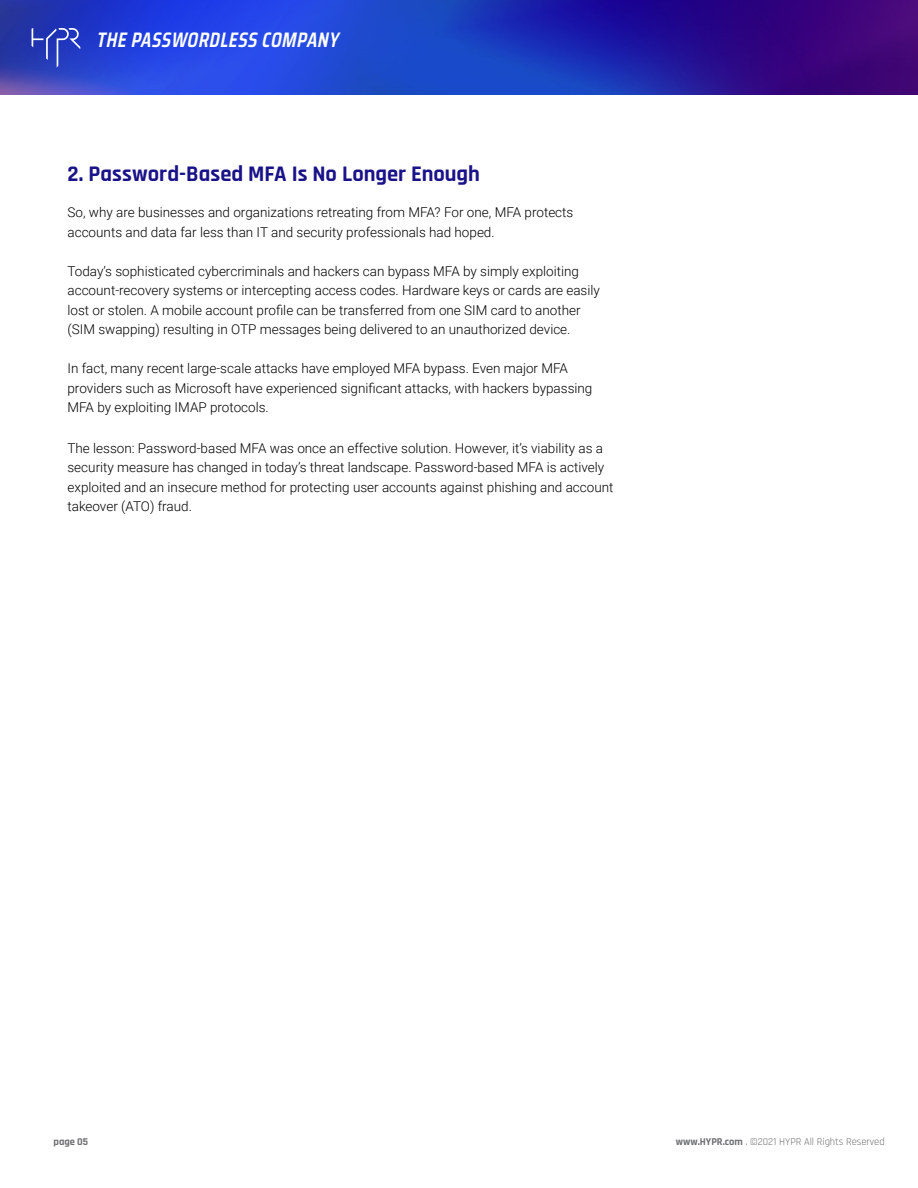
<style>
.page{position:relative;width:918px;height:1188px;background:#fff}
.page>*{position:absolute;margin:0;border:0;box-sizing:border-box;transform-origin:0 0}
.t1{font:700 22.5px "Rajdhani";color:#1a1288}
.t2{font:italic 600 21px "Saira Condensed";color:#fff}
.t3{font:300 13.5px/19.5px "Roboto";color:#000}
.t4{font:10.5px "Rajdhani";color:#6d6e71}
.t5{font:700 10.5px "Rajdhani";color:#6d6e71}
.s1{font-weight:700}
</style>
<div class="page">
<img style="left:0;top:0;width:918px;height:94px">
<svg style="left:32px;top:28px;width:48px;height:39px;background:#3e51c2"></svg>
<h2 class="t2" style="left:96px;top:24px;width:249px">THEPASSWORDLESSCOMPANY</h2>
<h1 class="t1" style="left:68px;top:160px;width:414px">2. Password-Based MFA Is No Longer Enough</h1>
<p class="t3" style="left:68px;top:202px;width:507px">So, why are businesses and organizations retreating from MFA? For one, MFA protects accounts and data far less than IT and security professionals had hoped.</p>
<p class="t3" style="left:68px;top:261px;width:534px">Today’s sophisticated cybercriminals and hackers can bypass MFA by simply exploiting account-recovery systems or intercepting access codes. Hardware keys or cards are easily lost or stolen. A mobile account profile can be transferred from one SIM card to another (SIM swapping) resulting in OTP messages being delivered to an unauthorized device.</p>
<p class="t3" style="left:68px;top:358px;width:526px">In fact, many recent large-scale attacks have employed MFA bypass. Even major MFA providers such as Microsoft have experienced significant attacks, with hackers bypassing<br>MFA by exploiting IMAP protocols.</p>
<p class="t3" style="left:68px;top:438px;width:548px">The lesson: Password-based MFA was once an effective solution. However, it’s viability as a security measure has changed in today’s threat landscape. Password-based MFA is actively exploited and an insecure method for protecting user accounts against phishing and account takeover (ATO) fraud.</p>
<p class="t5" style="left:54px;top:1135px;width:36px">page 05</p>
<p class="t4" style="left:676px;top:1135px;width:210px"><span class="s1">www.HYPR.com</span> . ©2021 HYPR All Rights Reserved</p>
</div>
